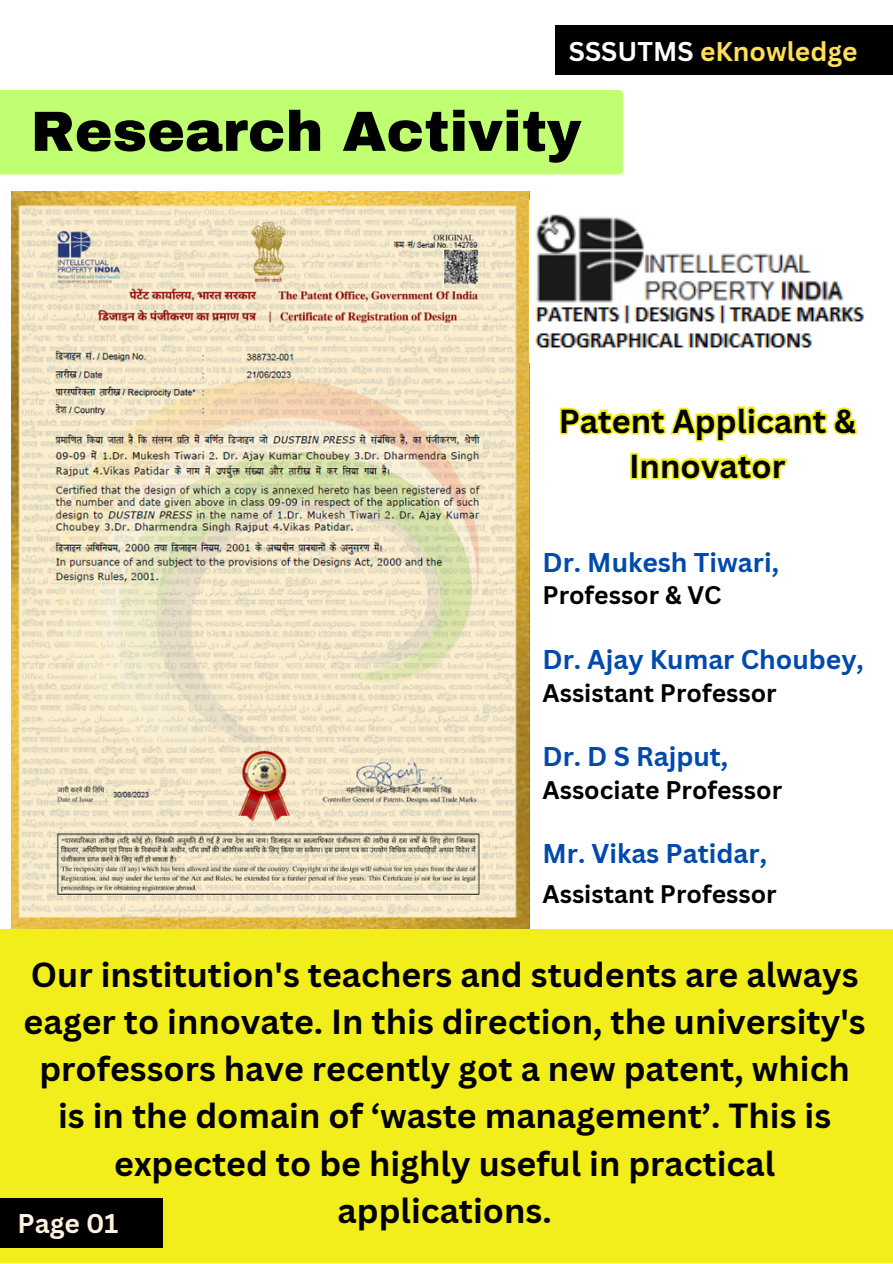
<style>
.page{position:relative;width:893px;height:1264px;background:#fff}
.page>*{position:absolute;margin:0;border:0;box-sizing:border-box;transform-origin:0 0}
.t1{font:900 56.7px "Archivo";color:#000}
.t2{font:700 33.9px/47.2px "Canva Sans";color:#000;text-align:center}
.t3{font:700 32.4px "Canva Sans";color:#000}
.t4{font:700 26.4px "Canva Sans";color:#004aad}
.t5{font:700 26.4px "Canva Sans";color:#ffde59}
.t6{font:700 26.4px "Canva Sans";color:#fff1df}
.t7{font:700 24.75px "Canva Sans";color:#000}
.s1{color:#fff}
</style>
<div class="page">
<div style="left:0;top:929px;width:892px;height:333px;background:#f2ee1b"></div>
<img style="left:11px;top:191px;width:518px;height:737px">
<div style="left:0;top:90px;width:623px;height:84px;background:#c1ff72"></div>
<div style="left:555px;top:26px;width:337px;height:49px;background:#000"></div>
<div style="left:0;top:1197px;width:163px;height:50px;background:#000"></div>
<img style="left:535px;top:214px;width:329px;height:134px">
<svg style="left:559px;top:406px;width:299px;height:36px"></svg>
<svg style="left:630px;top:452px;width:158px;height:28px"></svg>
<p class="t5" style="left:569px;top:32px;width:290px"><span class="s1">SSSUTMS</span> eKnowledge</p>
<p class="t1" style="left:31px;top:101px;width:552px">Research Activity</p>
<p class="t3" style="left:558px;top:398px;width:298px">Patent Applicant &amp;</p>
<p class="t3" style="left:629px;top:443px;width:158px">Innovator</p>
<p class="t4" style="left:542px;top:543px;width:238px">Dr. Mukesh Tiwari,</p>
<p class="t7" style="left:542px;top:578px;width:180px">Professor &amp; VC</p>
<p class="t4" style="left:542px;top:640px;width:323px">Dr. Ajay Kumar Choubey,</p>
<p class="t7" style="left:542px;top:675px;width:236px">Assistant Professor</p>
<p class="t4" style="left:542px;top:738px;width:187px">Dr. D S Rajput,</p>
<p class="t7" style="left:542px;top:772px;width:241px">Associate Professor</p>
<p class="t4" style="left:542px;top:835px;width:226px">Mr. Vikas Patidar,</p>
<p class="t7" style="left:542px;top:876px;width:236px">Assistant Professor</p>
<p class="t2" style="left:24px;top:949px;width:843px">Our institution's teachers and students are always eager to innovate. In this direction, the university's professors have recently got a new patent, which is in the domain of ‘waste management’. This is expected to be highly useful in practical applications.</p>
<p class="t6" style="left:18px;top:1204px;width:102px">Page 01</p>
</div>
